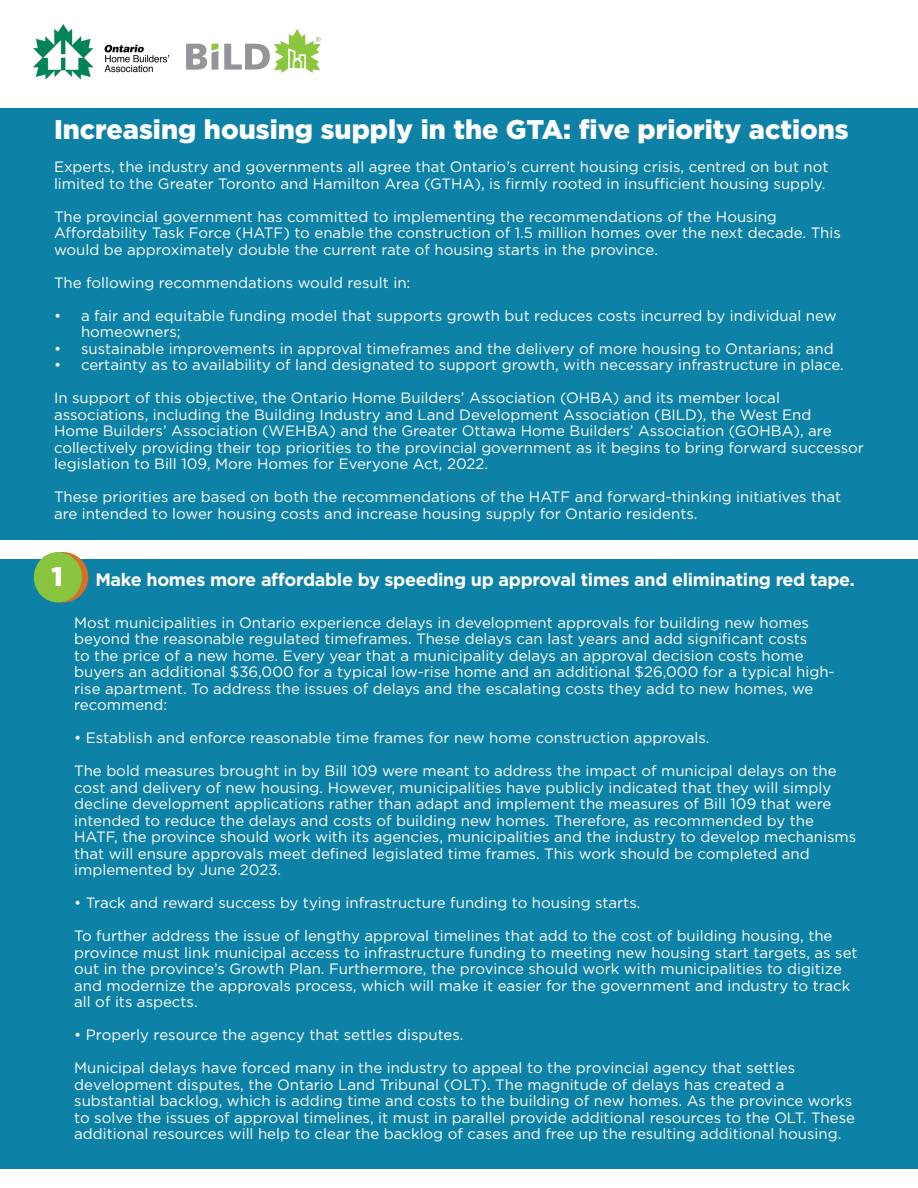
<style>
.page{position:relative;width:918px;height:1188px;background:#fff}
.page>*{position:absolute;margin:0;border:0;box-sizing:border-box;transform-origin:0 0}
.t1{font:900 27px "Gotham";color:#fff}
.t2{font:900 27px "Gotham";color:#fff}
.t3{font:700 18px "Gotham";letter-spacing:-.02em;color:#fff}
.t4{font:15px/16.5px "Gotham";color:#fff}
</style>
<div class="page">
<div style="left:0;top:560px;width:918px;height:609px;background:#0d81a6"></div>
<div style="left:38px;top:552px;width:50px;height:50px;background:#d86e27;border-radius:50%"></div>
<img style="left:33px;top:24px;width:137px;height:56px">
<svg style="left:186px;top:44px;width:32px;height:26px"></svg>
<svg style="left:224px;top:29px;width:97px;height:44px"></svg>
<div style="left:0;top:108px;width:918px;height:432px;background:#0d81a6"></div>
<div style="left:34px;top:552px;width:48px;height:50px;background:#89c53f;border-radius:50%"></div>
<p class="t1" style="left:54px;top:114px;width:796px">Increasing housing supply in the GTA: five priority actions</p>
<p class="t4" style="left:54px;top:158px;width:776px">Experts, the industry and governments all agree that Ontario’s current housing crisis, centred on but not limited to the Greater Toronto and Hamilton Area (GTHA), is firmly rooted in insufficient housing supply.</p>
<p class="t4" style="left:54px;top:208px;width:788px">The provincial government has committed to implementing the recommendations of the Housing<br>Affordability Task Force (HATF) to enable the construction of 1.5 million homes over the next decade. This would be approximately double the current rate of housing starts in the province.</p>
<p class="t4" style="left:54px;top:274px;width:358px">The following recommendations would result in:</p>
<p class="t4" style="left:81px;top:307px;width:757px;text-indent:-27px">• a fair and equitable funding model that supports growth but reduces costs incurred by individual new homeowners;</p>
<p class="t4" style="left:54px;top:340px;width:781px">• sustainable improvements in approval timeframes and the delivery of more housing to Ontarians; and</p>
<p class="t4" style="left:54px;top:356px;width:791px">• certainty as to availability of land designated to support growth, with necessary infrastructure in place.</p>
<p class="t4" style="left:54px;top:389px;width:812px">In support of this objective, the Ontario Home Builders’ Association (OHBA) and its member local associations, including the Building Industry and Land Development Association (BILD), the West End<br>Home Builders’ Association (WEHBA) and the Greater Ottawa Home Builders’ Association (GOHBA), are collectively providing their top priorities to the provincial government as it begins to bring forward successor legislation to Bill 109, More Homes for Everyone Act, 2022.</p>
<p class="t4" style="left:54px;top:488px;width:789px">These priorities are based on both the recommendations of the HATF and forward-thinking initiatives that are intended to lower housing costs and increase housing supply for Ontario residents.</p>
<p class="t2" style="left:51px;top:561px;width:13px">1</p>
<p class="t3" style="left:95px;top:568px;width:761px">Make homes more affordable by speeding up approval times and eliminating red tape.</p>
<p class="t4" style="left:74px;top:614px;width:762px">Most municipalities in Ontario experience delays in development approvals for building new homes beyond the reasonable regulated timeframes. These delays can last years and add significant costs<br>to the price of a new home. Every year that a municipality delays an approval decision costs home buyers an additional $36,000 for a typical low-rise home and an additional $26,000 for a typical high&shy;rise apartment. To address the issues of delays and the escalating costs they add to new homes, we recommend:</p>
<p class="t4" style="left:74px;top:730px;width:637px">• Establish and enforce reasonable time frames for new home construction approvals.</p>
<p class="t4" style="left:74px;top:763px;width:783px">The bold measures brought in by Bill 109 were meant to address the impact of municipal delays on the cost and delivery of new housing. However, municipalities have publicly indicated that they will simply decline development applications rather than adapt and implement the measures of Bill 109 that were intended to reduce the delays and costs of building new homes. Therefore, as recommended by the HATF, the province should work with its agencies, municipalities and the industry to develop mechanisms that will ensure approvals meet defined legislated time frames. This work should be completed and implemented by June 2023.</p>
<p class="t4" style="left:74px;top:895px;width:568px">• Track and reward success by tying infrastructure funding to housing starts.</p>
<p class="t4" style="left:74px;top:928px;width:785px">To further address the issue of lengthy approval timelines that add to the cost of building housing, the province must link municipal access to infrastructure funding to meeting new housing start targets, as set out in the province’s Growth Plan. Furthermore, the province should work with municipalities to digitize and modernize the approvals process, which will make it easier for the government and industry to track all of its aspects.</p>
<p class="t4" style="left:74px;top:1027px;width:391px">• Properly resource the agency that settles disputes.</p>
<p class="t4" style="left:74px;top:1060px;width:782px">Municipal delays have forced many in the industry to appeal to the provincial agency that settles development disputes, the Ontario Land Tribunal (OLT). The magnitude of delays has created a substantial backlog, which is adding time and costs to the building of new homes. As the province works to solve the issues of approval timelines, it must in parallel provide additional resources to the OLT. These additional resources will help to clear the backlog of cases and free up the resulting additional housing.</p>
</div>
